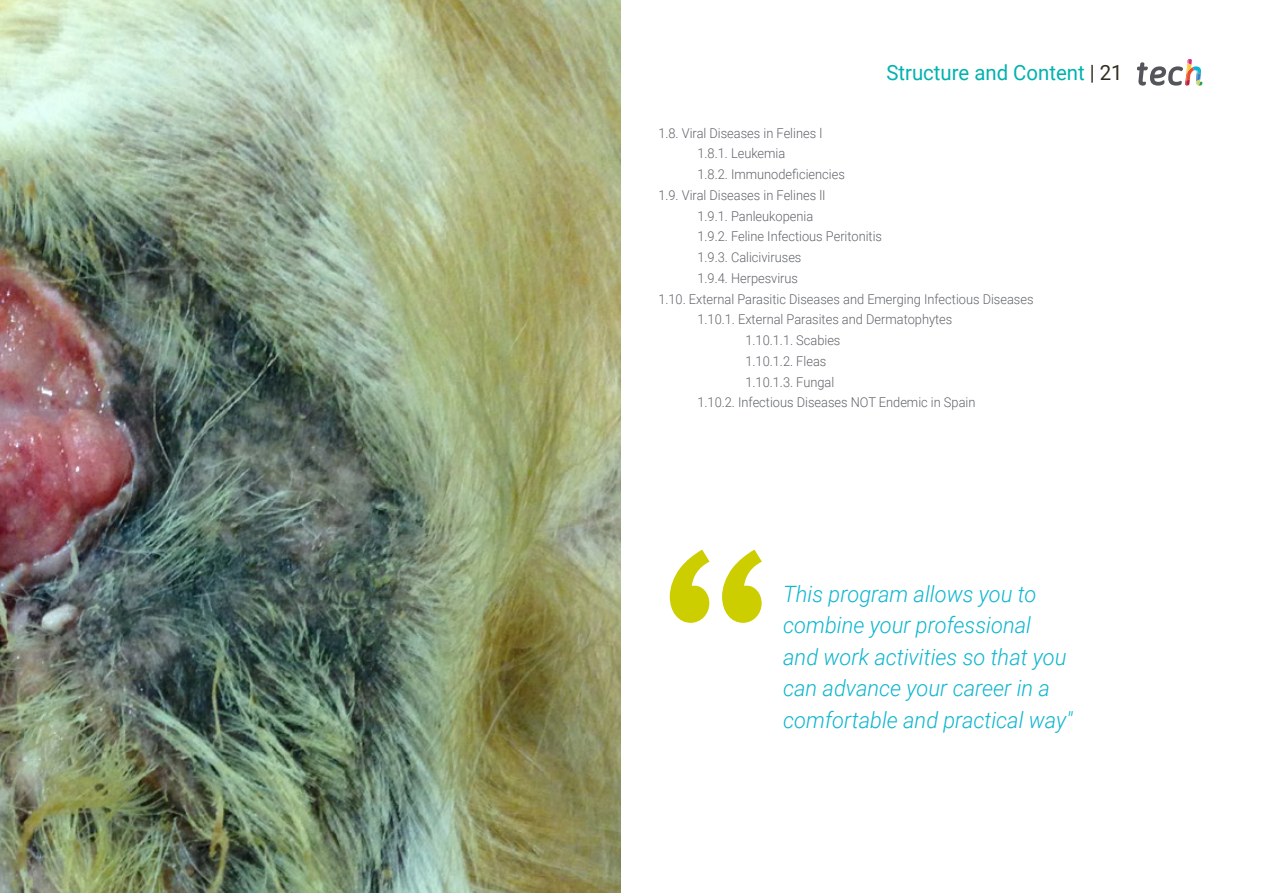
<style>
.page{position:relative;width:1263px;height:893px;background:#fff}
.page>*{position:absolute;margin:0;border:0;box-sizing:border-box;transform-origin:0 0}
.t1{font:italic 300 22.5px/31.5px "Roboto";color:#0fb6cf}
.t2{font:21px "Roboto";color:#00b2af}
.t3{font:300 13.5px "Roboto";color:#61646a;scale:.95 1}
.s1{color:#312e20}
</style>
<div class="page">
<img style="left:0;top:0;width:621px;height:893px">
<svg style="left:1137px;top:59px;width:65px;height:27px"></svg>
<svg style="left:670px;top:550px;width:92px;height:73px"></svg>
<h2 class="t2" style="left:886px;top:57px;width:238px">Structure and Content <span class="s1">| 21</span></h2>
<p class="t3" style="left:658px;top:123px;width:174px">1.8. Viral Diseases in Felines l</p>
<p class="t3" style="left:697px;top:144px;width:94px">1.8.1. Leukemia</p>
<p class="t3" style="left:697px;top:165px;width:157px">1.8.2. Immunodeficiencies</p>
<p class="t3" style="left:658px;top:186px;width:178px">1.9. Viral Diseases in Felines lI</p>
<p class="t3" style="left:697px;top:206px;width:124px">1.9.1. Panleukopenia</p>
<p class="t3" style="left:697px;top:227px;width:196px">1.9.2. Feline Infectious Peritonitis</p>
<p class="t3" style="left:697px;top:248px;width:111px">1.9.3. Caliciviruses</p>
<p class="t3" style="left:697px;top:269px;width:108px">1.9.4. Herpesvirus</p>
<p class="t3" style="left:658px;top:289px;width:396px">1.10. External Parasitic Diseases and Emerging Infectious Diseases</p>
<p class="t3" style="left:697px;top:310px;width:270px">1.10.1. External Parasites and Dermatophytes</p>
<p class="t3" style="left:745px;top:331px;width:102px">1.10.1.1. Scabies</p>
<p class="t3" style="left:745px;top:352px;width:87px">1.10.1.2. Fleas</p>
<p class="t3" style="left:745px;top:372px;width:95px">1.10.1.3. Fungal</p>
<p class="t3" style="left:697px;top:393px;width:294px">1.10.2. Infectious Diseases NOT Endemic in Spain</p>
<h1 class="t1" style="left:783px;top:577px;width:291px">This program allows you to combine your professional<br>and work activities so that you can advance your career in a comfortable and practical way"</h1>
</div>
